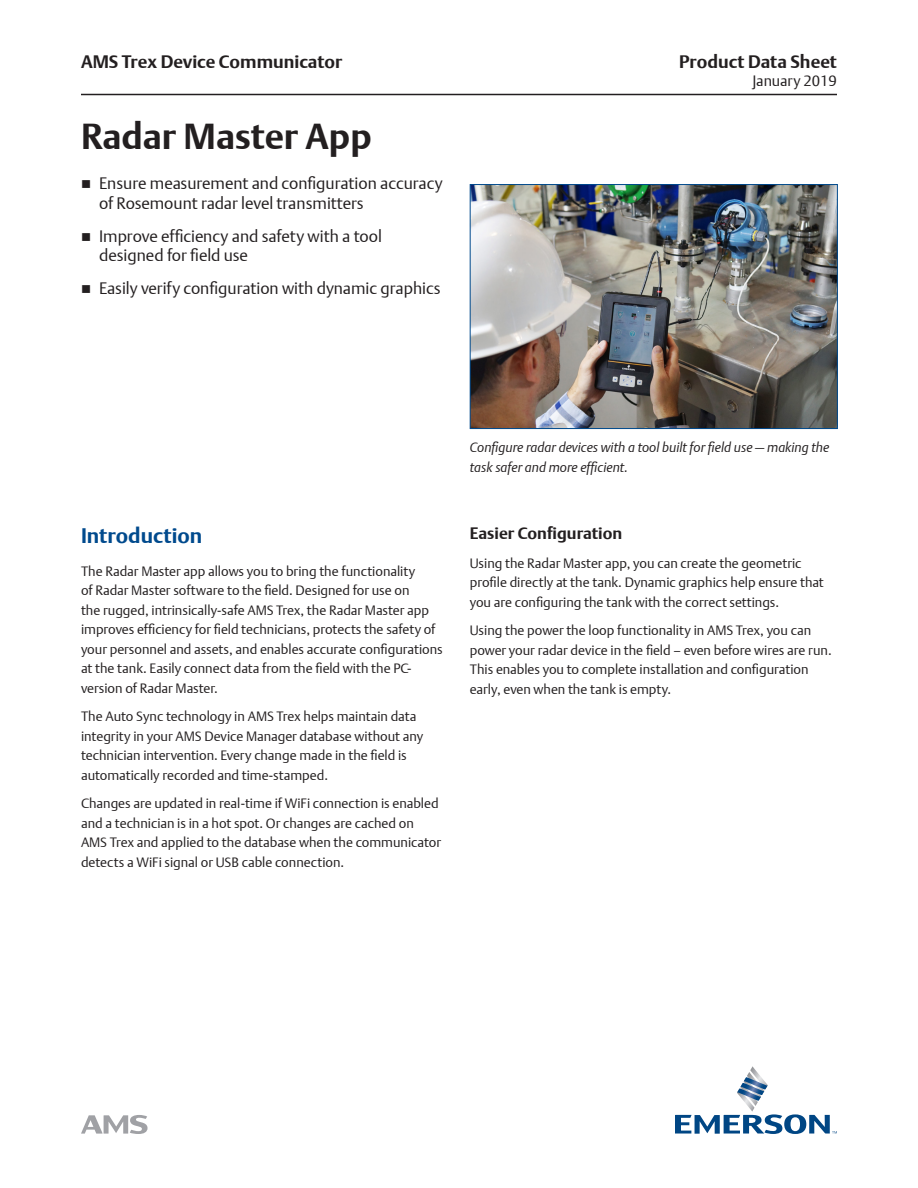
<style>
.page{position:relative;width:918px;height:1188px;background:#fff}
.page>*{position:absolute;margin:0;border:0;box-sizing:border-box;transform-origin:0 0}
.Document_Title{font:700 36px "DTL Argo T";color:#231f20}
.Subhead_1{font:700 21px "DTL Argo T";color:#004a8d}
.t1{font:700 18px "DTL Argo T";color:#231f20}
.t2{font:16.5px/19.5px "DTL Argo T Light";color:#231f20}
.Subhead_2{font:700 16.5px "DTL Argo T";color:#231f20}
.t3{font:15px "DTL Argo T Light";color:#231f20}
.Body_Text{font:13.5px/19.5px "DTL Argo T Light";color:#231f20}
.Image_Illustration_C{font:italic 13.5px/19.5px "DTL Argo T Light";color:#231f20}
</style>
<div class="page">
<svg style="left:81px;top:1115px;width:67px;height:19px"></svg>
<hr style="left:81px;top:94px;width:756px;height:1px;background:#231f20">
<svg style="left:675px;top:1066px;width:162px;height:68px"></svg>
<img style="left:472px;top:186px;width:364px;height:241px">
<div style="left:470px;top:184px;width:368px;height:245px;border:1px solid #004a8d"></div>
<h3 class="t1" style="left:81px;top:51px;width:263px">AMS Trex Device Communicator</h3>
<h3 class="t1" style="left:679px;top:51px;width:159px">Product Data Sheet</h3>
<p class="t3" style="left:752px;top:72px;width:86px">January 2019</p>
<p class="Document_Title" style="left:81px;top:115px;width:292px">Radar Master App</p>
<p class="t2" style="left:99px;top:173px;width:345px">Ensure measurement and configuration accuracy of Rosemount radar level transmitters</p>
<p class="t2" style="left:99px;top:226px;width:284px">Improve efficiency and safety with a tool designed for field use</p>
<p class="t2" style="left:99px;top:278px;width:343px">Easily verify configuration with dynamic graphics</p>
<p class="Subhead_1" style="left:81px;top:523px;width:123px">Introduction</p>
<p class="Body_Text" style="left:81px;top:561px;width:363px">The Radar Master app allows you to bring the functionality<br>of Radar Master software to the field. Designed for use on<br>the rugged, intrinsically-safe AMS Trex, the Radar Master app improves efficiency for field technicians, protects the safety of your personnel and assets, and enables accurate configurations at the tank. Easily connect data from the field with the PC&shy;version of Radar Master.</p>
<p class="Body_Text" style="left:81px;top:707px;width:344px">The Auto Sync technology in AMS Trex helps maintain data integrity in your AMS Device Manager database without any technician intervention. Every change made in the field is automatically recorded and time-stamped.</p>
<p class="Body_Text" style="left:81px;top:794px;width:362px">Changes are updated in real-time if WiFi connection is enabled and a technician is in a hot spot. Or changes are cached on AMS Trex and applied to the database when the communicator detects a WiFi signal or USB cable connection.</p>
<p class="Image_Illustration_C" style="left:470px;top:437px;width:361px">Configure radar devices with a tool built for field use — making the task safer and more efficient.</p>
<p class="Subhead_2" style="left:470px;top:524px;width:154px">Easier Configuration</p>
<p class="Body_Text" style="left:470px;top:553px;width:356px">Using the Radar Master app, you can create the geometric profile directly at the tank. Dynamic graphics help ensure that you are configuring the tank with the correct settings.</p>
<p class="Body_Text" style="left:470px;top:621px;width:363px">Using the power the loop functionality in AMS Trex, you can power your radar device in the field – even before wires are run.<br>This enables you to complete installation and configuration early, even when the tank is empty.</p>
</div>
